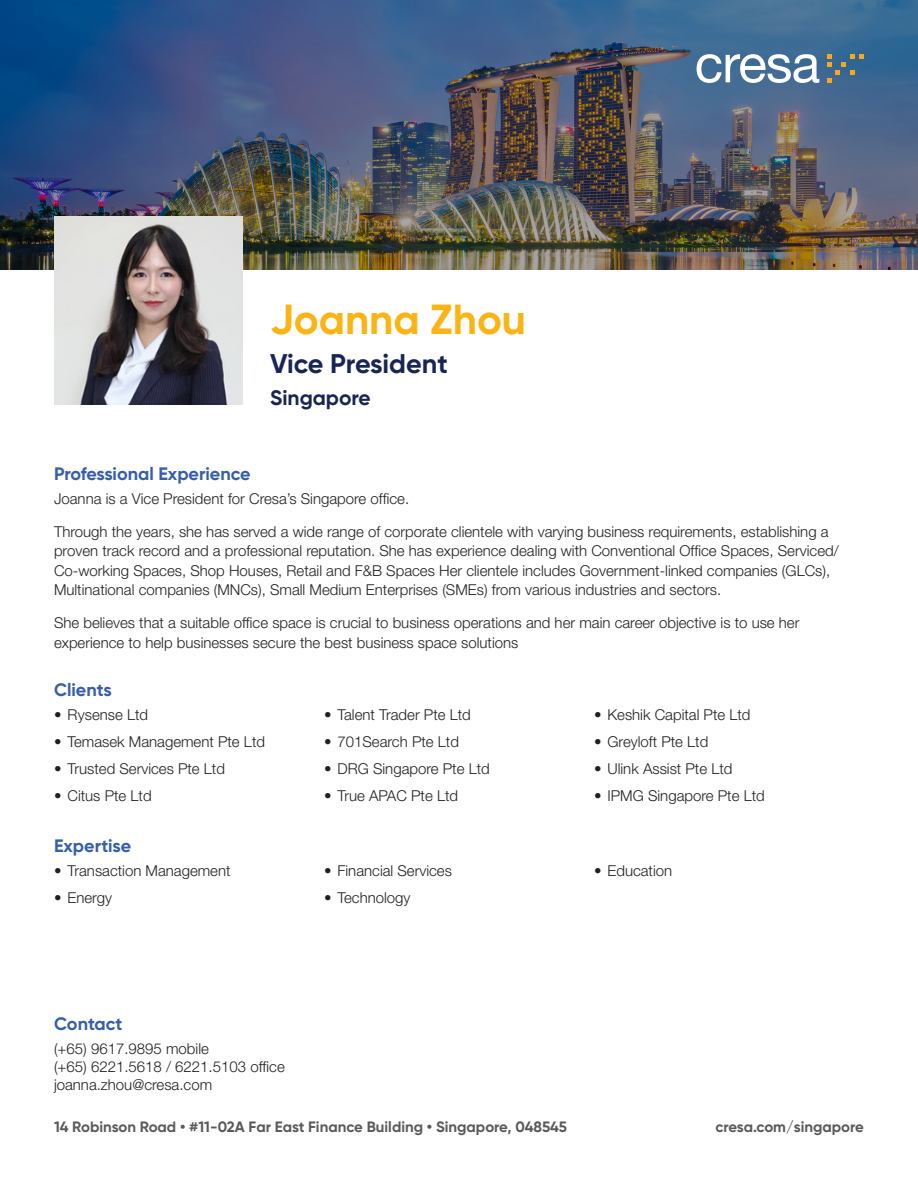
<style>
.page{position:relative;width:918px;height:1188px;background:#fff}
.page>*{position:absolute;margin:0;border:0;box-sizing:border-box;transform-origin:0 0}
.t1{font:700 42px "Gilroy";color:#fbb416}
.t2{font:700 27px "Gilroy";letter-spacing:-.005em;color:#1a2557}
.t3{font:700 21px "Gilroy";color:#1a2557}
.t4{font:700 18px "Gilroy";color:#355eab}
.t5{font:300 15px/19.5px "Helvetica Neue";color:#231f20}
.t6{font:700 15px "Gilroy";color:#595a59}
</style>
<div class="page">
<img style="left:0;top:0;width:918px;height:270px">
<svg style="left:697px;top:54px;width:122px;height:29px"></svg>
<svg style="left:827px;top:54px;width:37px;height:29px"></svg>
<img style="left:54px;top:216px;width:189px;height:189px">
<p class="t1" style="left:270px;top:293px;width:258px">Joanna Zhou</p>
<p class="t2" style="left:270px;top:347px;width:179px">Vice President</p>
<p class="t3" style="left:270px;top:385px;width:102px">Singapore</p>
<p class="t4" style="left:54px;top:462px;width:198px">Professional Experience</p>
<p class="t5" style="left:54px;top:488px;width:357px">Joanna is a Vice President for Cresa’s Singapore office.</p>
<p class="t5" style="left:54px;top:521px;width:786px">Through the years, she has served a wide range of corporate clientele with varying business requirements, establishing a proven track record and a professional reputation. She has experience dealing with Conventional Office Spaces, Serviced/ Co-working Spaces, Shop Houses, Retail and F&amp;B Spaces Her clientele includes Government-linked companies (GLCs), Multinational companies (MNCs), Small Medium Enterprises (SMEs) from various industries and sectors.</p>
<p class="t5" style="left:54px;top:613px;width:747px">She believes that a suitable office space is crucial to business operations and her main career objective is to use her experience to help businesses secure the best business space solutions</p>
<p class="t4" style="left:54px;top:679px;width:59px">Clients</p>
<p class="t5" style="left:54px;top:705px;width:96px">• Rysense Ltd</p>
<p class="t5" style="left:324px;top:705px;width:148px">• Talent Trader Pte Ltd</p>
<p class="t5" style="left:594px;top:705px;width:158px">• Keshik Capital Pte Ltd</p>
<p class="t5" style="left:54px;top:732px;width:213px">• Temasek Management Pte Ltd</p>
<p class="t5" style="left:324px;top:732px;width:136px">• 701Search Pte Ltd</p>
<p class="t5" style="left:594px;top:732px;width:116px">• Greyloft Pte Ltd</p>
<p class="t5" style="left:54px;top:759px;width:173px">• Trusted Services Pte Ltd</p>
<p class="t5" style="left:324px;top:759px;width:167px">• DRG Singapore Pte Ltd</p>
<p class="t5" style="left:594px;top:759px;width:140px">• Ulink Assist Pte Ltd</p>
<p class="t5" style="left:54px;top:786px;width:99px">• Citus Pte Ltd</p>
<p class="t5" style="left:324px;top:786px;width:136px">• True APAC Pte Ltd</p>
<p class="t5" style="left:594px;top:786px;width:172px">• IPMG Singapore Pte Ltd</p>
<p class="t4" style="left:54px;top:834px;width:79px">Expertise</p>
<p class="t5" style="left:54px;top:860px;width:178px">• Transaction Management</p>
<p class="t5" style="left:324px;top:860px;width:129px">• Financial Services</p>
<p class="t5" style="left:594px;top:860px;width:80px">• Education</p>
<p class="t5" style="left:54px;top:887px;width:60px">• Energy</p>
<p class="t5" style="left:324px;top:887px;width:88px">• Technology</p>
<p class="t4" style="left:54px;top:1013px;width:70px">Contact</p>
<p class="t5" style="left:54px;top:1039px;width:156px">(+65) 9617.9895 mobile</p>
<p class="t5" style="left:54px;top:1057px;width:232px">(+65) 6221.5618 / 6221.5103 office</p>
<p class="t5" style="left:54px;top:1075px;width:160px">joanna.zhou@cresa.com</p>
<p class="t6" style="left:54px;top:1118px;width:515px">14 Robinson Road • #11-02A Far East Finance Building • Singapore, 048545</p>
<p class="t6" style="left:715px;top:1118px;width:150px">cresa.com/singapore</p>
</div>
